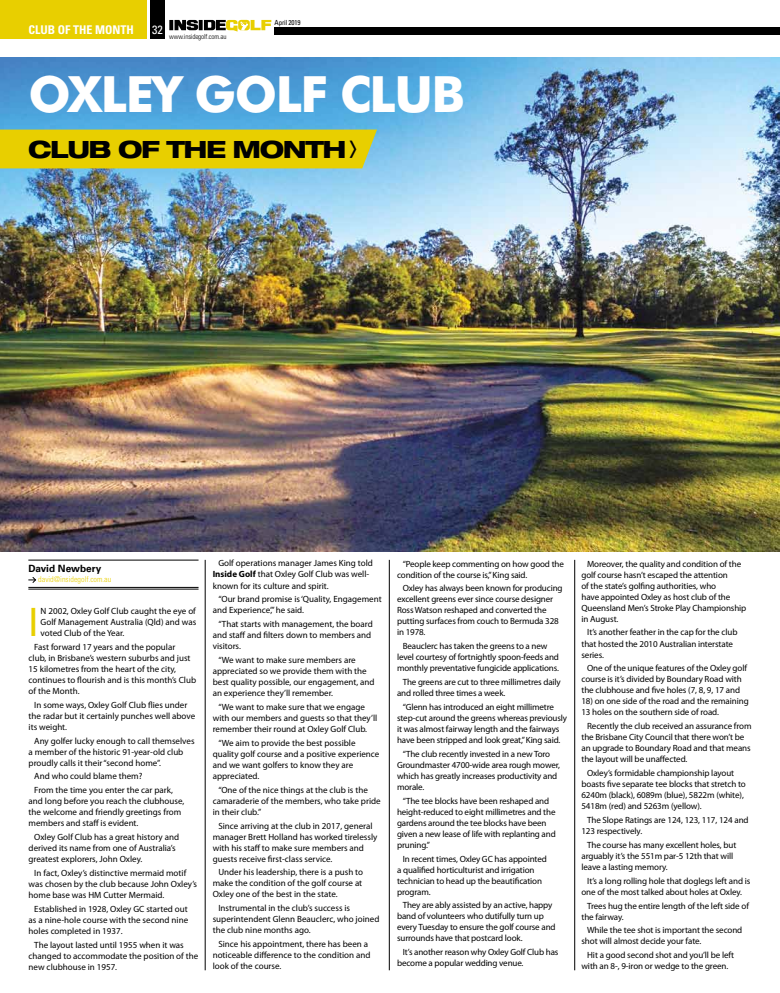
<style>
.page{position:relative;width:780px;height:993px;background:#fff}
.page>*{position:absolute;margin:0;border:0;box-sizing:border-box;transform-origin:0 0}
.t1{font:700 50px "Futura BT";letter-spacing:-.03em;color:#fff}
.t2{font:41.6px "Myriad Pro";color:#e8cf00}
.t3{font:800 expanded 23.8px "Helvetica Neue";letter-spacing:-.06em;color:#000}
.t4{font:700 condensed 12px "Univers LT Std";color:#fff}
.t5{font:condensed 12px "Univers LT Std";color:#fff}
.t6{font:700 10px "Univers LT Std";color:#000}
.t7{font:9px/11px "Myriad Pro";letter-spacing:-.01em;color:#000}
.t8{font:300 condensed 8px "Univers LT Std";color:#e8cf00}
.t9{font:300 condensed 7px "Univers LT Std";letter-spacing:-.02em;color:#000}
.t10{font:condensed 7px "Univers LT Std";letter-spacing:-.02em;color:#000}
.s1{font-family:"Breuer Text";font-weight:500;font-stretch:normal;font-size:23.7px}
.s2{font-weight:700}
</style>
<div class="page">
<div style="left:150px;top:0;width:14px;height:39px;background:#000"></div>
<div style="left:274px;top:27px;width:506px;height:8px;background:#000"></div>
<div style="left:0;top:0;width:147px;height:39px;background:#e8cf00"></div>
<svg style="left:169px;top:20px;width:102px;height:12px"></svg>
<img style="left:0;top:57px;width:780px;height:494px">
<div style="left:0;top:129px;width:377px;height:39px;background:#e8cf00"></div>
<hr style="left:28px;top:559px;width:170px;height:1px;background:#000">
<hr style="left:28px;top:587px;width:170px;height:1px;background:#000">
<hr style="left:28px;top:588px;width:170px;height:1px;background:#000">
<svg style="left:29px;top:577px;width:7px;height:6px"></svg>
<hr style="left:389px;top:559px;width:1px;height:410px;background:#000">
<hr style="left:205px;top:559px;width:1px;height:410px;background:#000">
<hr style="left:574px;top:559px;width:1px;height:410px;background:#000">
<h3 class="t4" style="left:28px;top:22px;width:107px">CLUB OF THE MONTH</h3>
<h3 class="t5" style="left:152px;top:22px;width:12px">32</h3>
<p class="t9" style="left:169px;top:32px;width:59px">www.insidegolf.com.au</p>
<p class="t10" style="left:274px;top:18px;width:27px">April 2019</p>
<h1 class="t1" style="left:28px;top:64px;width:438px">OXLEY GOLF CLUB</h1>
<h3 class="t3" style="left:28px;top:134px;width:331px">CLUB OF THE MONTH <span class="s1">&gt;</span></h3>
<p class="t6" style="left:28px;top:562px;width:74px">David Newbery</p>
<p class="t8" style="left:38px;top:574px;width:75px">david@insidegolf.com.au</p>
<h2 class="t2" style="left:29px;top:596px;width:11px">I</h2>
<p class="t7" style="left:41px;top:605px;width:157px;text-align:justify">N 2002, Oxley Golf Club caught the eye of Golf Management Australia (Qld) and was voted Club of the Year.</p>
<p class="t7" style="left:29px;top:641px;width:169px;text-indent:6px">Fast forward 17 years and the popular<br>club, in Brisbane’s western suburbs and just 15 kilometres from the heart of the city, continues to flourish and is this month’s Club of the Month.</p>
<p class="t7" style="left:29px;top:698px;width:168px;text-indent:6px">In some ways, Oxley Golf Club flies under the radar but it certainly punches well above its weight.</p>
<p class="t7" style="left:29px;top:734px;width:167px;text-indent:6px">Any golfer lucky enough to call themselves a member of the historic 91-year-old club proudly calls it their “second home”.</p>
<p class="t7" style="left:34px;top:769px;width:140px;line-height:13.8px">And who could blame them?<br>From the time you enter the car park,</p>
<p class="t7" style="left:29px;top:795px;width:157px">and long before you reach the clubhouse, the welcome and friendly greetings from members and staff is evident.</p>
<p class="t7" style="left:29px;top:831px;width:152px;text-indent:6px">Oxley Golf Club has a great history and derived its name from one of Australia’s greatest explorers, John Oxley.</p>
<p class="t7" style="left:29px;top:867px;width:170px;text-indent:6px">In fact, Oxley’s distinctive mermaid motif was chosen by the club because John Oxley’s home base was HM Cutter Mermaid.</p>
<p class="t7" style="left:29px;top:902px;width:161px;text-align:justify;text-indent:6px">Established in 1928, Oxley GC started out as a nine-hole course with the second nine holes completed in 1937.</p>
<p class="t7" style="left:29px;top:938px;width:171px;text-indent:6px">The layout lasted until 1955 when it was changed to accommodate the position of the new clubhouse in 1957.</p>
<p class="t7" style="left:213px;top:557px;width:162px;text-indent:6px">Golf operations manager James King told<br><span class="s2">Inside Golf</span> that Oxley Golf Club was well&shy;known for its culture and spirit.</p>
<p class="t7" style="left:213px;top:593px;width:170px;text-indent:6px">“Our brand promise is ‘Quality, Engagement and Experience’,” he said.</p>
<p class="t7" style="left:213px;top:618px;width:162px;text-indent:6px">“That starts with management, the board and staff and filters down to members and visitors.</p>
<p class="t7" style="left:213px;top:654px;width:163px;text-indent:6px">“We want to make sure members are appreciated so we provide them with the best quality possible, our engagement, and an experience they’ll remember.</p>
<p class="t7" style="left:213px;top:701px;width:166px;text-indent:6px">“We want to make sure that we engage with our members and guests so that they’ll remember their round at Oxley Golf Club.</p>
<p class="t7" style="left:213px;top:736px;width:168px;text-indent:6px">“We aim to provide the best possible quality golf course and a positive experience and we want golfers to know they are appreciated.</p>
<p class="t7" style="left:213px;top:783px;width:169px;text-indent:6px">“One of the nice things at the club is the camaraderie of the members, who take pride in their club.”</p>
<p class="t7" style="left:213px;top:819px;width:166px;text-indent:6px">Since arriving at the club in 2017, general manager Brett Holland has worked tirelessly with his staff to make sure members and guests receive first-class service.</p>
<p class="t7" style="left:213px;top:866px;width:152px;text-align:justify;text-indent:6px">Under his leadership, there is a push to make the condition of the golf course at Oxley one of the best in the state.</p>
<p class="t7" style="left:213px;top:902px;width:168px;text-indent:6px">Instrumental in the club’s success is superintendent Glenn Beauclerc, who joined the club nine months ago.</p>
<p class="t7" style="left:213px;top:938px;width:159px;text-indent:6px">Since his appointment, there has been a noticeable difference to the condition and look of the course.</p>
<p class="t7" style="left:397px;top:557px;width:168px;text-indent:6px">“People keep commenting on how good the condition of the course is,” King said.</p>
<p class="t7" style="left:397px;top:582px;width:167px;text-indent:6px">Oxley has always been known for producing excellent greens ever since course designer Ross Watson reshaped and converted the putting surfaces from couch to Bermuda 328 in 1978.</p>
<p class="t7" style="left:397px;top:640px;width:163px;text-indent:6px">Beauclerc has taken the greens to a new level courtesy of fortnightly spoon-feeds and monthly preventative fungicide applications.</p>
<p class="t7" style="left:397px;top:676px;width:165px;text-indent:6px">The greens are cut to three millimetres daily and rolled three times a week.</p>
<p class="t7" style="left:397px;top:701px;width:171px;text-indent:6px">“Glenn has introduced an eight millimetre step-cut around the greens whereas previously it was almost fairway length and the fairways have been stripped and look great,” King said.</p>
<p class="t7" style="left:397px;top:748px;width:164px;text-indent:6px">“The club recently invested in a new Toro Groundmaster 4700-wide area rough mower, which has greatly increases productivity and morale.</p>
<p class="t7" style="left:397px;top:794px;width:160px;text-indent:6px">“The tee blocks have been reshaped and height-reduced to eight millimetres and the gardens around the tee blocks have been given a new lease of life with replanting and pruning.”</p>
<p class="t7" style="left:397px;top:852px;width:151px;text-indent:6px">In recent times, Oxley GC has appointed a qualified horticulturist and irrigation technician to head up the beautification program.</p>
<p class="t7" style="left:397px;top:899px;width:160px;text-indent:6px">They are ably assisted by an active, happy band of volunteers who dutifully turn up every Tuesday to ensure the golf course and surrounds have that postcard look.</p>
<p class="t7" style="left:397px;top:946px;width:163px;text-indent:6px">It’s another reason why Oxley Golf Club has become a popular wedding venue.</p>
<p class="t7" style="left:581px;top:557px;width:166px;text-indent:6px">Moreover, the quality and condition of the golf course hasn’t escaped the attention<br>of the state’s golfing authorities, who<br>have appointed Oxley as host club of the Queensland Men’s Stroke Play Championship in August.</p>
<p class="t7" style="left:581px;top:626px;width:157px;text-indent:6px">It’s another feather in the cap for the club that hosted the 2010 Australian interstate series.</p>
<p class="t7" style="left:581px;top:662px;width:167px;text-indent:6px">One of the unique features of the Oxley golf course is it’s divided by Boundary Road with the clubhouse and five holes (7, 8, 9, 17 and</p>
<p class="t7" style="left:581px;top:695px;width:169px">18) on one side of the road and the remaining<br>13 holes on the southern side of road.</p>
<p class="t7" style="left:581px;top:720px;width:172px;text-indent:6px">Recently the club received an assurance from the Brisbane City Council that there won’t be an upgrade to Boundary Road and that means the layout will be unaffected.</p>
<p class="t7" style="left:581px;top:767px;width:166px;text-indent:6px">Oxley’s formidable championship layout boasts five separate tee blocks that stretch to 6240m (black), 6089m (blue), 5822m (white), 5418m (red) and 5263m (yellow).</p>
<p class="t7" style="left:581px;top:814px;width:169px;text-indent:6px">The Slope Ratings are 124, 123, 117, 124 and<br>123 respectively.</p>
<p class="t7" style="left:581px;top:838px;width:156px;text-indent:6px">The course has many excellent holes, but arguably it’s the 551m par-5 12th that will leave a lasting memory.</p>
<p class="t7" style="left:581px;top:874px;width:170px;text-indent:6px">It’s a long rolling hole that doglegs left and is one of the most talked about holes at Oxley.</p>
<p class="t7" style="left:581px;top:899px;width:169px;text-indent:6px">Trees hug the entire length of the left side of the fairway.</p>
<p class="t7" style="left:581px;top:924px;width:162px;text-indent:6px">While the tee shot is important the second shot will almost decide your fate.</p>
<p class="t7" style="left:581px;top:949px;width:154px;text-indent:6px">Hit a good second shot and you’ll be left with an 8-, 9-iron or wedge to the green.</p>
</div>
